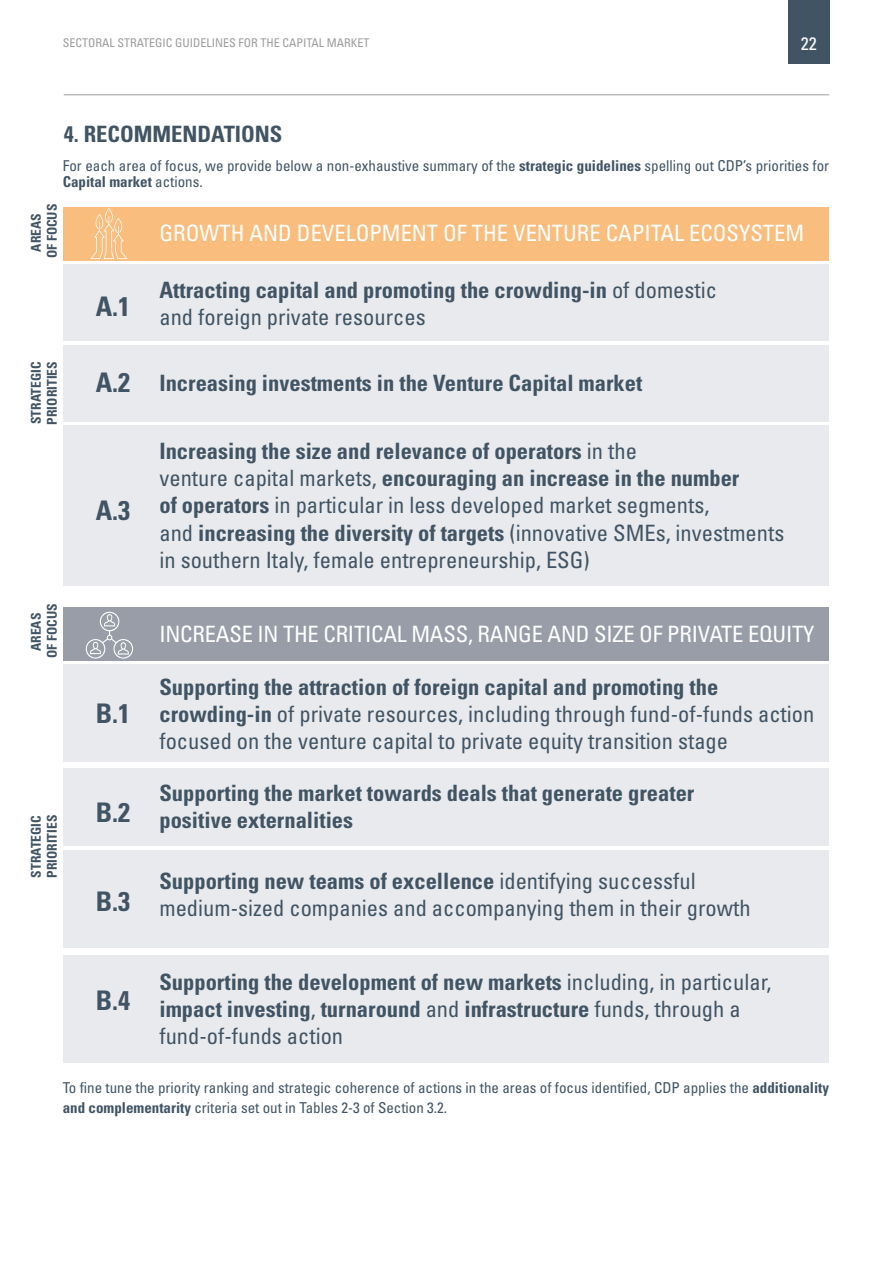
<style>
.page{position:relative;width:893px;height:1263px;background:#fff}
.page>*{position:absolute;margin:0;border:0;box-sizing:border-box;transform-origin:0 0}
.t1{font:700 condensed 27px "Univers";color:#415464}
.t2{font:condensed 22.5px/27px "Univers";color:#415464}
.t3{font:700 condensed 22.5px/27px "Univers";color:#415464}
.t4{font:condensed 22.5px "Univers";letter-spacing:-.01em;color:#fff}
.t5{font:condensed 18px "Univers";color:#fff}
.t6{font:condensed 15px/16.5px "Univers";color:#415464}
.t7{font:700 condensed 13.5px/16.2px "Univers";color:#415464;text-align:center}
.t8{font:condensed 12px "Univers";color:#9d9d9c}
.s1{font-weight:700}
.s2{font-weight:400}
</style>
<div class="page">
<div style="left:788px;top:0;width:41px;height:64px;background:#415464"></div>
<hr style="left:64px;top:94px;width:765px;height:1px;background:#9d9d9c">
<div style="left:64px;top:207px;width:765px;height:54px;background:#f9bd7e"></div>
<div style="left:64px;top:607px;width:765px;height:54px;background:#989da8"></div>
<div style="left:64px;top:345px;width:765px;height:76px;background:#e9eaed"></div>
<div style="left:64px;top:425px;width:765px;height:161px;background:#e9eaed"></div>
<div style="left:64px;top:265px;width:765px;height:76px;background:#e9eaed"></div>
<div style="left:64px;top:664px;width:765px;height:98px;background:#e9eaed"></div>
<div style="left:64px;top:768px;width:765px;height:77px;background:#e9eaed"></div>
<div style="left:64px;top:850px;width:765px;height:98px;background:#e9eaed"></div>
<div style="left:64px;top:955px;width:765px;height:107px;background:#e9eaed"></div>
<svg style="left:85px;top:611px;width:48px;height:48px"></svg>
<svg style="left:91px;top:208px;width:36px;height:51px"></svg>
<p class="t8" style="left:63px;top:35px;width:308px">SECTORAL STRATEGIC GUIDELINES FOR THE CAPITAL MARKET</p>
<p class="t5" style="left:801px;top:32px;width:17px">22</p>
<p class="t3" style="left:64px;top:120px;width:220px">4. RECOMMENDATIONS</p>
<p class="t6" style="left:63px;top:157px;width:768px">For each area of focus, we provide below a non-exhaustive summary of the <span class="s1">strategic guidelines</span> spelling out CDP’s priorities for<br><span class="s1">Capital market</span> actions.</p>
<p class="t7" style="left:28px;top:258px;width:56px;rotate:-90deg">AREAS<br>OF FOCUS</p>
<p class="t7" style="left:28px;top:424px;width:65px;text-align:left;rotate:-90deg">STRATEGIC<br>PRIORITIES</p>
<p class="t7" style="left:28px;top:658px;width:56px;rotate:-90deg">AREAS<br>OF FOCUS</p>
<p class="t7" style="left:28px;top:878px;width:65px;text-align:left;rotate:-90deg">STRATEGIC<br>PRIORITIES</p>
<p class="t1" style="left:96px;top:290px;width:36px">A.1</p>
<p class="t1" style="left:96px;top:366px;width:36px">A.2</p>
<p class="t1" style="left:96px;top:494px;width:36px">A.3</p>
<p class="t1" style="left:96px;top:697px;width:36px">B.1</p>
<p class="t1" style="left:96px;top:796px;width:36px">B.2</p>
<p class="t1" style="left:96px;top:884px;width:36px">B.3</p>
<p class="t1" style="left:96px;top:984px;width:36px">B.4</p>
<p class="t4" style="left:159px;top:218px;width:646px">GROWTH AND DEVELOPMENT OF THE VENTURE CAPITAL ECOSYSTEM</p>
<p class="t3" style="left:159px;top:276px;width:559px">Attracting capital and promoting the crowding-in <span class="s2">of domestic and foreign private resources</span></p>
<p class="t3" style="left:159px;top:370px;width:484px">Increasing investments in the Venture Capital market</p>
<p class="t2" style="left:159px;top:438px;width:626px"><span class="s1">Increasing the size and relevance of operators</span> in the<br>venture capital markets, <span class="s1">encouraging an increase in the number<br>of operators</span> in particular in less developed market segments,<br>and <span class="s1">increasing the diversity of targets</span> (innovative SMEs, investments in southern Italy, female entrepreneurship, ESG)</p>
<p class="t4" style="left:159px;top:620px;width:656px">INCREASE IN THE CRITICAL MASS, RANGE AND SIZE OF PRIVATE EQUITY</p>
<p class="t2" style="left:159px;top:673px;width:656px"><span class="s1">Supporting the attraction of foreign capital and promoting the crowding-in</span> of private resources, including through fund-of-funds action focused on the venture capital to private equity transition stage</p>
<p class="t3" style="left:159px;top:779px;width:536px">Supporting the market towards deals that generate greater positive externalities</p>
<p class="t2" style="left:159px;top:867px;width:593px"><span class="s1">Supporting new teams of excellence</span> identifying successful medium-sized companies and accompanying them in their growth</p>
<p class="t3" style="left:159px;top:969px;width:614px">Supporting the development of new markets <span class="s2">including, in particular, </span>impact investing<span class="s2">,</span> turnaround <span class="s2">and</span> infrastructure <span class="s2">funds, through a fund-of-funds action</span></p>
<p class="t6" style="left:63px;top:1078px;width:768px;line-height:19.5px">To fine tune the priority ranking and strategic coherence of actions in the areas of focus identified, CDP applies the <span class="s1">additionality and complementarity</span> criteria set out in Tables 2-3 of Section 3.2.</p>
</div>
